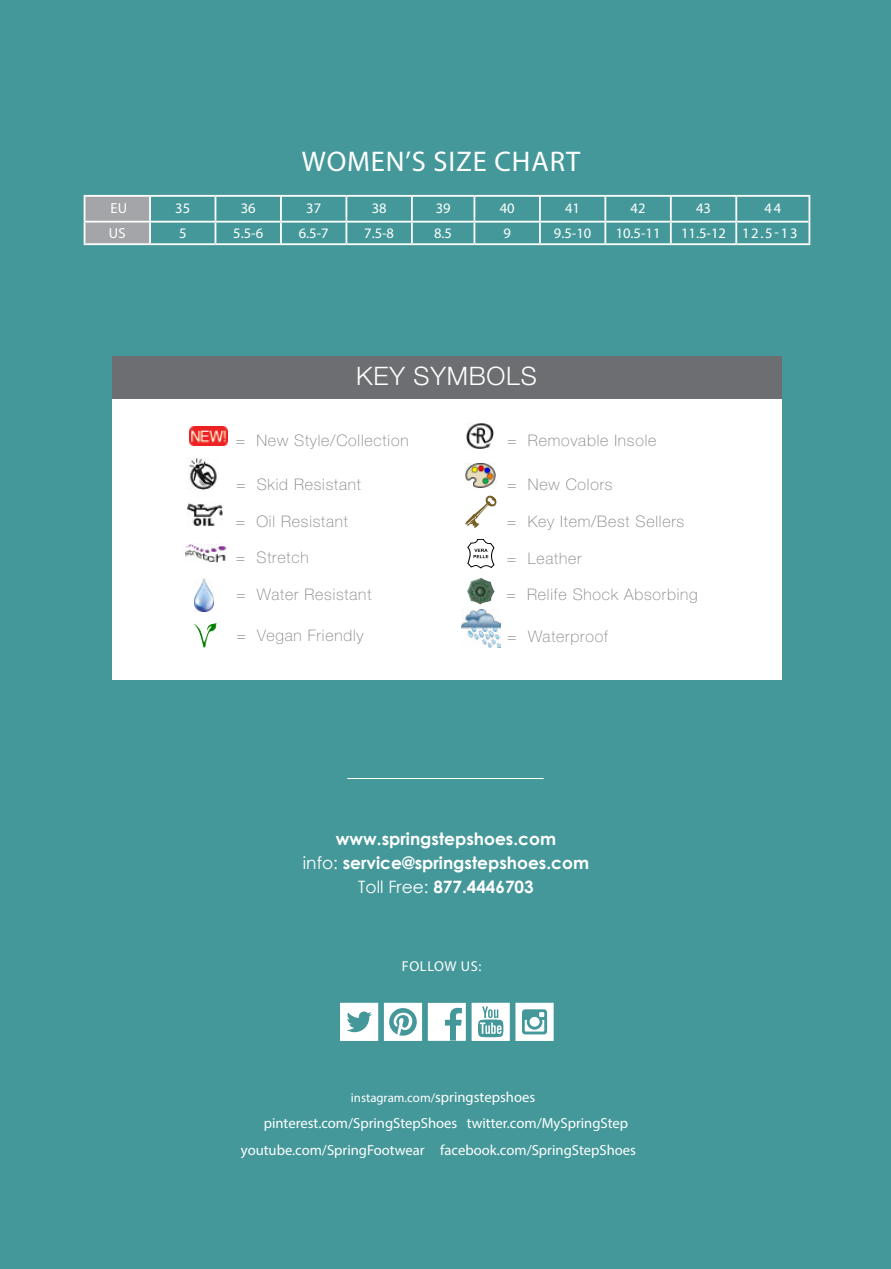
<style>
.page{position:relative;width:891px;height:1269px;background:#45989a}
.page>*{position:absolute;margin:0;border:0;box-sizing:border-box;transform-origin:0 0}
.t1{font:28.5px "Myriad Pro";letter-spacing:.03em;color:#fff}
.t2{font:300 25.5px "Helvetica Neue LT Std";letter-spacing:.03em;color:#fff}
.t3{font:700 17.1px/23.9px "Century Gothic";color:#fff;text-align:center}
.t4{font:100 15.9px "Helvetica Neue LT Pro";letter-spacing:.05em;color:#808285}
.t5{font:14.7px "Myriad Pro";color:#fff}
.t6{font:14.55px "Myriad Pro";color:#fff}
.t7{font:14.4px "Myriad Pro";letter-spacing:.04em;color:#fff}
.s1{font-weight:400}
.s2{font-size:12.75px}
</style>
<div class="page">
<div style="left:112px;top:356px;width:669px;height:324px;background:#fff"></div>
<div style="left:112px;top:356px;width:669px;height:43px;background:#6d6e71"></div>
<img style="left:188px;top:458px;width:29px;height:32px">
<svg style="left:465px;top:495px;width:32px;height:33px"></svg>
<img style="left:466px;top:423px;width:28px;height:26px">
<img style="left:462px;top:610px;width:38px;height:38px">
<img style="left:187px;top:503px;width:36px;height:23px">
<img style="left:183px;top:544px;width:44px;height:19px">
<img style="left:194px;top:579px;width:20px;height:33px">
<img style="left:464px;top:463px;width:33px;height:25px">
<img style="left:194px;top:623px;width:23px;height:25px">
<img style="left:467px;top:578px;width:28px;height:26px">
<svg style="left:467px;top:539px;width:27px;height:29px"></svg>
<img style="left:189px;top:427px;width:38px;height:18px">
<hr style="left:84px;top:195px;width:65px;height:2px;background:#fff">
<hr style="left:280px;top:197px;width:2px;height:24px;background:#fff">
<hr style="left:411px;top:197px;width:2px;height:24px;background:#fff">
<hr style="left:539px;top:197px;width:2px;height:24px;background:#fff">
<hr style="left:604px;top:197px;width:2px;height:24px;background:#fff">
<hr style="left:670px;top:197px;width:2px;height:24px;background:#fff">
<hr style="left:735px;top:197px;width:2px;height:24px;background:#fff">
<svg style="left:84px;top:196px;width:66px;height:47px;background:#a9abae"></svg>
<hr style="left:150px;top:221px;width:65px;height:2px;background:#fff">
<hr style="left:215px;top:221px;width:66px;height:2px;background:#fff">
<svg style="left:215px;top:197px;width:1px;height:46px"></svg>
<hr style="left:281px;top:221px;width:65px;height:2px;background:#fff">
<hr style="left:280px;top:223px;width:2px;height:20px;background:#fff">
<hr style="left:346px;top:221px;width:66px;height:2px;background:#fff">
<svg style="left:346px;top:197px;width:1px;height:46px"></svg>
<hr style="left:412px;top:221px;width:62px;height:2px;background:#fff">
<hr style="left:411px;top:223px;width:2px;height:20px;background:#fff">
<hr style="left:474px;top:221px;width:66px;height:2px;background:#fff">
<svg style="left:474px;top:197px;width:1px;height:46px"></svg>
<hr style="left:540px;top:221px;width:65px;height:2px;background:#fff">
<hr style="left:539px;top:223px;width:2px;height:20px;background:#fff">
<hr style="left:605px;top:221px;width:66px;height:2px;background:#fff">
<hr style="left:604px;top:223px;width:2px;height:20px;background:#fff">
<hr style="left:671px;top:221px;width:65px;height:2px;background:#fff">
<hr style="left:670px;top:223px;width:2px;height:20px;background:#fff">
<hr style="left:736px;top:221px;width:73px;height:2px;background:#fff">
<hr style="left:735px;top:223px;width:2px;height:20px;background:#fff">
<hr style="left:84px;top:243px;width:65px;height:2px;background:#fff">
<hr style="left:149px;top:195px;width:66px;height:2px;background:#fff">
<hr style="left:149px;top:197px;width:2px;height:24px;background:#fff">
<hr style="left:215px;top:195px;width:66px;height:2px;background:#fff">
<hr style="left:281px;top:195px;width:65px;height:2px;background:#fff">
<hr style="left:346px;top:195px;width:66px;height:2px;background:#fff">
<hr style="left:412px;top:195px;width:62px;height:2px;background:#fff">
<hr style="left:474px;top:195px;width:66px;height:2px;background:#fff">
<hr style="left:540px;top:195px;width:65px;height:2px;background:#fff">
<hr style="left:605px;top:195px;width:66px;height:2px;background:#fff">
<hr style="left:671px;top:195px;width:65px;height:2px;background:#fff">
<hr style="left:736px;top:195px;width:74px;height:2px;background:#fff">
<hr style="left:149px;top:223px;width:2px;height:20px;background:#fff">
<svg style="left:809px;top:197px;width:1px;height:46px"></svg>
<hr style="left:149px;top:243px;width:66px;height:2px;background:#fff">
<hr style="left:215px;top:243px;width:66px;height:2px;background:#fff">
<hr style="left:281px;top:243px;width:65px;height:2px;background:#fff">
<hr style="left:346px;top:243px;width:66px;height:2px;background:#fff">
<hr style="left:412px;top:243px;width:62px;height:2px;background:#fff">
<hr style="left:474px;top:243px;width:66px;height:2px;background:#fff">
<hr style="left:540px;top:243px;width:65px;height:2px;background:#fff">
<hr style="left:605px;top:243px;width:66px;height:2px;background:#fff">
<hr style="left:671px;top:243px;width:65px;height:2px;background:#fff">
<hr style="left:736px;top:243px;width:74px;height:2px;background:#fff">
<svg style="left:472px;top:1003px;width:82px;height:38px"></svg>
<svg style="left:384px;top:1003px;width:38px;height:38px"></svg>
<svg style="left:428px;top:1003px;width:38px;height:38px"></svg>
<svg style="left:340px;top:1003px;width:38px;height:38px"></svg>
<hr style="left:347px;top:778px;width:197px;height:1px;background:#fff">
<h1 class="t1" style="left:302px;top:144px;width:280px">WOMEN’S SIZE CHART</h1>
<p class="t6" style="left:111px;top:199px;width:18px">EU</p>
<p class="t6" style="left:175px;top:199px;width:16px">35</p>
<p class="t6" style="left:241px;top:199px;width:16px">36</p>
<p class="t6" style="left:306px;top:199px;width:16px">37</p>
<p class="t6" style="left:372px;top:199px;width:16px">38</p>
<p class="t6" style="left:436px;top:199px;width:16px">39</p>
<p class="t6" style="left:500px;top:199px;width:16px">40</p>
<p class="t6" style="left:565px;top:199px;width:16px">41</p>
<p class="t6" style="left:631px;top:199px;width:16px">42</p>
<p class="t6" style="left:696px;top:199px;width:16px">43</p>
<p class="t6" style="left:765px;top:199px;width:18px">44</p>
<p class="t6" style="left:109px;top:225px;width:18px">US</p>
<p class="t6" style="left:179px;top:225px;width:9px">5</p>
<p class="t6" style="left:233px;top:225px;width:31px">5.5-6</p>
<p class="t6" style="left:299px;top:225px;width:31px">6.5-7</p>
<p class="t6" style="left:364px;top:225px;width:31px">7.5-8</p>
<p class="t6" style="left:434px;top:225px;width:19px">8.5</p>
<p class="t6" style="left:503px;top:225px;width:9px">9</p>
<p class="t6" style="left:554px;top:225px;width:39px">9.5-10</p>
<p class="t6" style="left:616px;top:225px;width:46px">10.5-11</p>
<p class="t6" style="left:681px;top:225px;width:118px">11.5-12 12.5-13</p>
<h2 class="t2" style="left:356px;top:361px;width:182px">KEY SYMBOLS</h2>
<p class="t4" style="left:236px;top:431px;width:174px">= New Style/Collection</p>
<p class="t4" style="left:507px;top:431px;width:151px">= Removable Insole</p>
<p class="t4" style="left:236px;top:475px;width:126px">= Skid Resistant</p>
<p class="t4" style="left:507px;top:475px;width:107px">= New Colors</p>
<p class="t4" style="left:236px;top:512px;width:114px">= Oil Resistant</p>
<p class="t4" style="left:236px;top:548px;width:74px">= Stretch</p>
<p class="t4" style="left:236px;top:585px;width:137px">= Water Resistant</p>
<p class="t4" style="left:507px;top:512px;width:179px">= Key Item/Best Sellers</p>
<p class="t4" style="left:507px;top:549px;width:76px">= Leather</p>
<p class="t4" style="left:506px;top:585px;width:193px">= Relife Shock Absorbing</p>
<p class="t4" style="left:237px;top:626px;width:128px">= Vegan Friendly</p>
<p class="t4" style="left:507px;top:628px;width:102px">= Waterproof</p>
<p class="t3" style="left:303px;top:826px;width:288px">www.springstepshoes.com<br><span class="s1">info:</span> service@springstepshoes.com<br><span class="s1">Toll Free:</span> 877.4446703</p>
<p class="t7" style="left:402px;top:957px;width:81px">FOLLOW US:</p>
<p class="t5" style="left:351px;top:1088px;width:186px"><span class="s2">instagram.com/</span>springstepshoes</p>
<p class="t5" style="left:264px;top:1114px;width:366px">pinterest.com/SpringStepShoes twitter.com/MySpringStep</p>
<p class="t5" style="left:241px;top:1141px;width:397px">youtube.com/SpringFootwear facebook.com/SpringStepShoes</p>
</div>
